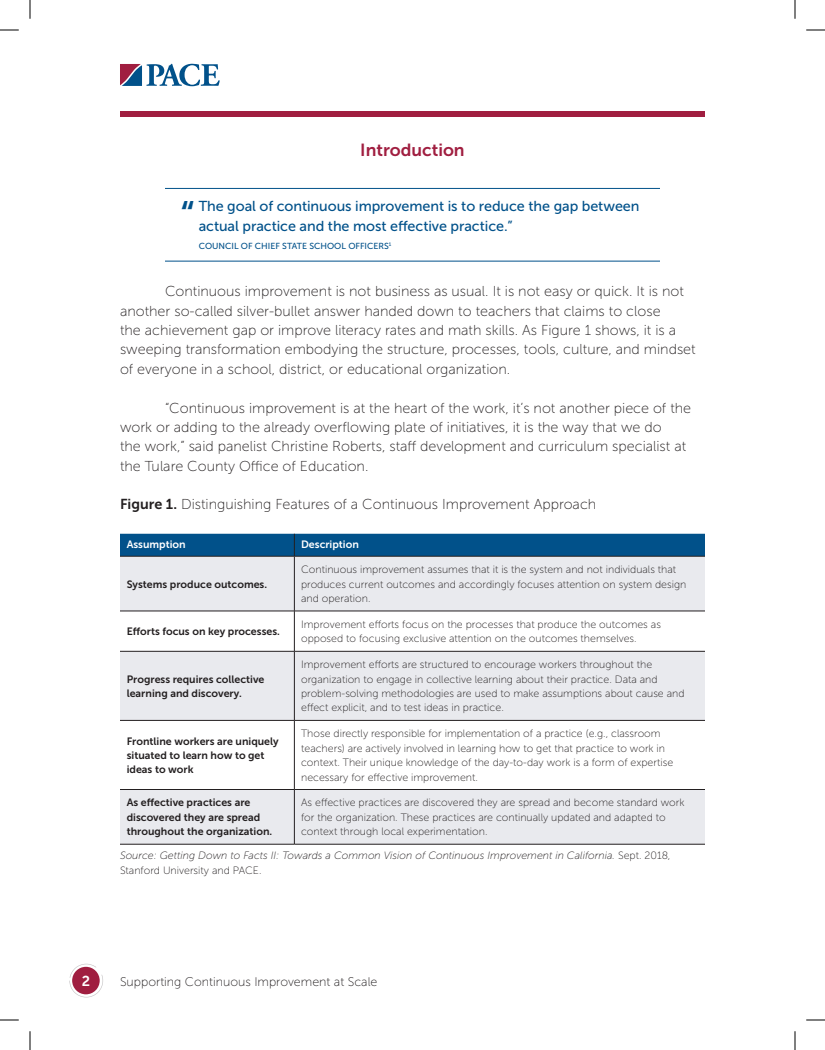
<style>
.page{position:relative;width:825px;height:1050px;background:#fff}
.page>*{position:absolute;margin:0;border:0;box-sizing:border-box;transform-origin:0 0}
.t1{font:41.88px "Museo Sans 500";color:#01518a}
.t2{font:17.5px "Museo Sans 700";color:#a01e40}
.t3{font:14.38px/19.4px "Museo Sans 100";color:#231f20}
.t4{font:14.38px/19.4px "Museo Sans 500";letter-spacing:-.005em;color:#01518a}
.t5{font:14.38px "Museo Sans 700";color:#fff}
.t6{font:12.5px "Museo Sans 100";color:#231f20}
.t7{font:10.62px/14.4px "Museo Sans 100";color:#231f20}
.t8{font:10.62px/14.4px "Museo Sans 700";color:#231f20}
.t9{font:italic 10.62px/14.4px "Museo Sans 100";color:#231f20}
.t10{font:10.62px "Museo Sans 700";color:#fff}
.t11{font:8.75px "Museo Sans 500";color:#01518a}
.s1{font-family:"Museo Sans 700"}
.s2{font-style:normal}
</style>
<div class="page">
<div style="left:120px;top:112px;width:585px;height:5px;background:#a01e40"></div>
<svg style="left:120px;top:64px;width:100px;height:22px"></svg>
<svg style="left:69px;top:964px;width:34px;height:34px"></svg>
<hr style="left:165px;top:188px;width:495px;height:1px;background:#01518a">
<hr style="left:165px;top:261px;width:495px;height:1px;background:#01518a">
<div style="left:120px;top:557px;width:585px;height:287px;background:#e9eaee"></div>
<svg style="left:120px;top:612px;width:585px;height:177px"></svg>
<div style="left:120px;top:534px;width:585px;height:22px;background:#01518a"></div>
<hr style="left:120px;top:556px;width:174px;height:1px;background:#231f20">
<hr style="left:294px;top:556px;width:411px;height:1px;background:#231f20">
<hr style="left:294px;top:556px;width:1px;height:55px;background:#231f20">
<hr style="left:120px;top:611px;width:174px;height:1px;background:#231f20">
<hr style="left:294px;top:611px;width:411px;height:1px;background:#231f20">
<hr style="left:294px;top:611px;width:1px;height:40px;background:#231f20">
<hr style="left:120px;top:651px;width:174px;height:1px;background:#231f20">
<hr style="left:294px;top:651px;width:411px;height:1px;background:#231f20">
<hr style="left:294px;top:651px;width:1px;height:69px;background:#231f20">
<hr style="left:120px;top:720px;width:174px;height:1px;background:#231f20">
<hr style="left:294px;top:720px;width:411px;height:1px;background:#231f20">
<hr style="left:294px;top:721px;width:1px;height:68px;background:#231f20">
<hr style="left:120px;top:789px;width:174px;height:1px;background:#231f20">
<hr style="left:294px;top:789px;width:411px;height:1px;background:#231f20">
<hr style="left:294px;top:790px;width:1px;height:54px;background:#231f20">
<hr style="left:120px;top:844px;width:174px;height:1px;background:#231f20">
<hr style="left:294px;top:844px;width:411px;height:1px;background:#231f20">
<svg style="left:0;top:29px;width:19px;height:2px"></svg>
<svg style="left:806px;top:29px;width:19px;height:2px"></svg>
<svg style="left:0;top:1019px;width:19px;height:2px"></svg>
<svg style="left:806px;top:1019px;width:19px;height:2px"></svg>
<svg style="left:29px;top:0;width:2px;height:19px"></svg>
<svg style="left:29px;top:1031px;width:2px;height:19px"></svg>
<svg style="left:794px;top:0;width:2px;height:19px"></svg>
<svg style="left:794px;top:1031px;width:2px;height:19px"></svg>
<h2 class="t2" style="left:360px;top:140px;width:106px">Introduction</h2>
<h1 class="t1" style="left:180px;top:193px;width:17px">“</h1>
<h3 class="t4" style="left:199px;top:197px;width:442px">The goal of continuous improvement is to reduce the gap between actual practice and the most effective practice.”</h3>
<p class="t11" style="left:199px;top:241px;width:194px">COUNCIL OF CHIEF STATE SCHOOL OFFICERS<sup>1</sup></p>
<p class="t3" style="left:120px;top:282px;width:577px;text-indent:45px">Continuous improvement is not business as usual. It is not easy or quick. It is not another so-called silver-bullet answer handed down to teachers that claims to close<br>the achievement gap or improve literacy rates and math skills. As Figure 1 shows, it is a sweeping transformation embodying the structure, processes, tools, culture, and mindset of everyone in a school, district, or educational organization.</p>
<p class="t3" style="left:120px;top:398px;width:573px;text-indent:45px">“Continuous improvement is at the heart of the work, it’s not another piece of the work or adding to the already overflowing plate of initiatives, it is the way that we do<br>the work,” said panelist Christine Roberts, staff development and curriculum specialist at the Tulare County Office of Education.</p>
<h3 class="t3" style="left:120px;top:495px;width:478px"><span class="s1">Figure 1.</span> Distinguishing Features of a Continuous Improvement Approach</h3>
<p class="t10" style="left:127px;top:539px;width:61px">Assumption</p>
<p class="t10" style="left:301px;top:539px;width:59px">Description</p>
<p class="t8" style="left:127px;top:577px;width:142px">Systems produce outcomes.</p>
<p class="t7" style="left:301px;top:562px;width:387px">Continuous improvement assumes that it is the system and not individuals that produces current outcomes and accordingly focuses attention on system design and operation.</p>
<p class="t8" style="left:127px;top:624px;width:155px">Efforts focus on key processes.</p>
<p class="t7" style="left:301px;top:617px;width:361px">Improvement efforts focus on the processes that produce the outcomes as opposed to focusing exclusive attention on the outcomes themselves.</p>
<p class="t8" style="left:127px;top:672px;width:139px">Progress requires collective learning and discovery.</p>
<p class="t7" style="left:301px;top:658px;width:385px">Improvement efforts are structured to encourage workers throughout the organization to engage in collective learning about their practice. Data and problem-solving methodologies are used to make assumptions about cause and effect explicit, and to test ideas in practice.</p>
<p class="t8" style="left:127px;top:734px;width:154px">Frontline workers are uniquely situated to learn how to get ideas to work</p>
<p class="t7" style="left:301px;top:727px;width:374px">Those directly responsible for implementation of a practice (e.g., classroom teachers) are actively involved in learning how to get that practice to work in context. Their unique knowledge of the day-to-day work is a form of expertise necessary for effective improvement.</p>
<p class="t8" style="left:127px;top:796px;width:147px">As effective practices are discovered they are spread throughout the organization.</p>
<p class="t7" style="left:301px;top:796px;width:385px">As effective practices are discovered they are spread and become standard work for the organization. These practices are continually updated and adapted to context through local experimentation.</p>
<p class="t9" style="left:120px;top:849px;width:552px">Source: Getting Down to Facts II: Towards a Common Vision of Continuous Improvement in California. <span class="s2">Sept. 2018,<br>Stanford University and PACE.</span></p>
<h3 class="t5" style="left:82px;top:973px;width:10px">2</h3>
<p class="t6" style="left:120px;top:975px;width:259px">Supporting Continuous Improvement at Scale</p>
</div>
